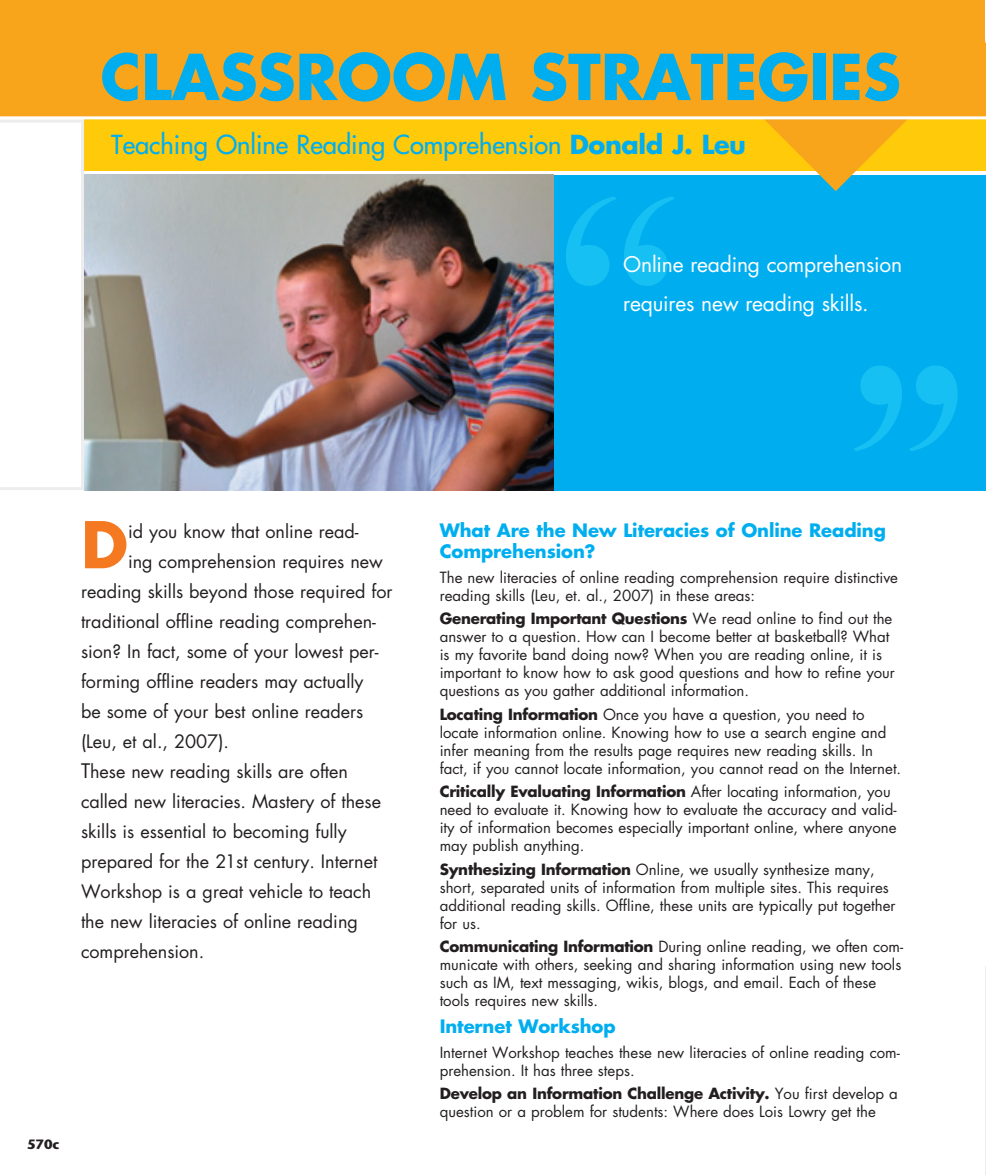
<style>
.page{position:relative;width:986px;height:1175px;background:#fff}
.page>*{position:absolute;margin:0;border:0;box-sizing:border-box;transform-origin:0 0}
.t1{font:700 62.55px "Futura";color:#f47921}
.t2{font:700 61.5px "Futura";color:#00aeef}
.t3{font:25.5px "Futura";color:#00aeef}
.t4{font:21px/39px "Futura";letter-spacing:-.01em;color:#fff}
.t5{font:18px "Futura";color:#231f20}
.t6{font:700 18px/21.6px "Futura";letter-spacing:-.005em;color:#00aeef}
.t7{font:15px/18px "Futura";color:#231f20}
.t8{font:700 13.5px "Stone Sans";color:#231f20}
.s1{font-weight:700}
.s2{font-size:19.5px}
</style>
<div class="page">
<div style="left:553px;top:175px;width:433px;height:316px;background:#00aeef"></div>
<svg style="left:566px;top:197px;width:108px;height:89px"></svg>
<svg style="left:854px;top:365px;width:103px;height:86px"></svg>
<div style="left:84px;top:118px;width:902px;height:53px;background:#feca0a"></div>
<div style="left:0;top:0;width:986px;height:117px;background:#f9a51b"></div>
<hr style="left:0;top:116px;width:986px;height:3px;background:#fff">
<svg style="left:0;top:120px;width:84px;height:370px"></svg>
<img style="left:84px;top:175px;width:470px;height:316px">
<svg style="left:985px;top:0;width:1px;height:42px"></svg>
<svg style="left:985px;top:966px;width:1px;height:209px"></svg>
<svg style="left:753px;top:116px;width:165px;height:4px"></svg>
<h2 class="t2" style="left:100px;top:49px;width:801px">CLASSROOM STRATEGIES</h2>
<h3 class="t3" style="left:111px;top:132px;width:636px">Teaching Online Reading Comprehension <span class="s1">Donald J. Leu</span></h3>
<h3 class="t4" style="left:623px;top:246px;width:280px">Online reading comprehension requires new reading skills.</h3>
<h1 class="t1" style="left:81px;top:516px;width:49px">D</h1>
<p class="t5" style="left:128px;top:523px;width:232px">id you know that online read-</p>
<p class="t5" style="left:128px;top:553px;width:256px">ing comprehension requires new</p>
<p class="t5" style="left:81px;top:583px;width:313px">reading skills beyond those required for</p>
<p class="t5" style="left:81px;top:613px;width:296px">traditional offline reading comprehen-</p>
<p class="t5" style="left:81px;top:643px;width:299px">sion? In fact, some of your lowest per-</p>
<p class="t5" style="left:81px;top:673px;width:284px">forming offline readers may actually</p>
<p class="t5" style="left:81px;top:703px;width:284px">be some of your best online readers</p>
<p class="t5" style="left:81px;top:733px;width:149px">(Leu, et al., 2007).</p>
<p class="t5" style="left:81px;top:763px;width:268px"><span class="s2">T</span>hese new reading skills are often</p>
<p class="t5" style="left:81px;top:793px;width:301px">called new literacies. Mastery of these</p>
<p class="t5" style="left:81px;top:823px;width:267px">skills is essential to becoming fully</p>
<p class="t5" style="left:81px;top:853px;width:298px">prepared for the 21st century. Internet</p>
<p class="t5" style="left:81px;top:883px;width:292px">Workshop is a great vehicle to teach</p>
<p class="t5" style="left:81px;top:913px;width:278px">the new literacies of online reading</p>
<p class="t5" style="left:81px;top:943px;width:125px">comprehension.</p>
<p class="t8" style="left:27px;top:1139px;width:34px">570c</p>
<p class="t6" style="left:440px;top:520px;width:448px">What Are the New Literacies of Online Reading<br>Comprehension?</p>
<p class="t7" style="left:440px;top:570px;width:460px">The new literacies of online reading comprehension require distinctive reading skills (Leu, et. al., 2007) in these areas:</p>
<p class="t7" style="left:440px;top:611px;width:457px"><span class="s1">Generating Important Questions</span> We read online to find out the answer to a question. How can I become better at basketball? What is my favorite band doing now? When you are reading online, it is important to know how to ask good questions and how to refine your questions as you gather additional information.</p>
<p class="t7" style="left:440px;top:706px;width:463px"><span class="s1">Locating Information</span> Once you have a question, you need to locate information online. Knowing how to use a search engine and infer meaning from the results page requires new reading skills. In fact, if you cannot locate information, you cannot read on the Internet.</p>
<p class="t7" style="left:440px;top:784px;width:458px"><span class="s1">Critically Evaluating Information</span> After locating information, you need to evaluate it. Knowing how to evaluate the accuracy and valid&shy;ity of information becomes especially important online, where anyone may publish anything.</p>
<p class="t7" style="left:440px;top:861px;width:457px"><span class="s1">Synthesizing Information</span> Online, we usually synthesize many, short, separated units of information from multiple sites. This requires additional reading skills. Offline, these units are typically put together for us.</p>
<p class="t7" style="left:440px;top:939px;width:465px"><span class="s1">Communicating Information</span> During online reading, we often com&shy;municate with others, seeking and sharing information using new tools such as IM, text messaging, wikis, blogs, and email. Each of these tools requires new skills.</p>
<p class="t6" style="left:440px;top:1017px;width:177px">Internet Workshop</p>
<p class="t7" style="left:440px;top:1044px;width:461px">Internet Workshop teaches these new literacies of online reading com&shy;prehension. It has three steps.</p>
<p class="t7" style="left:440px;top:1086px;width:460px"><span class="s1">Develop an Information Challenge Activity.</span> You first develop a question or a problem for students: Where does Lois Lowry get the</p>
</div>
